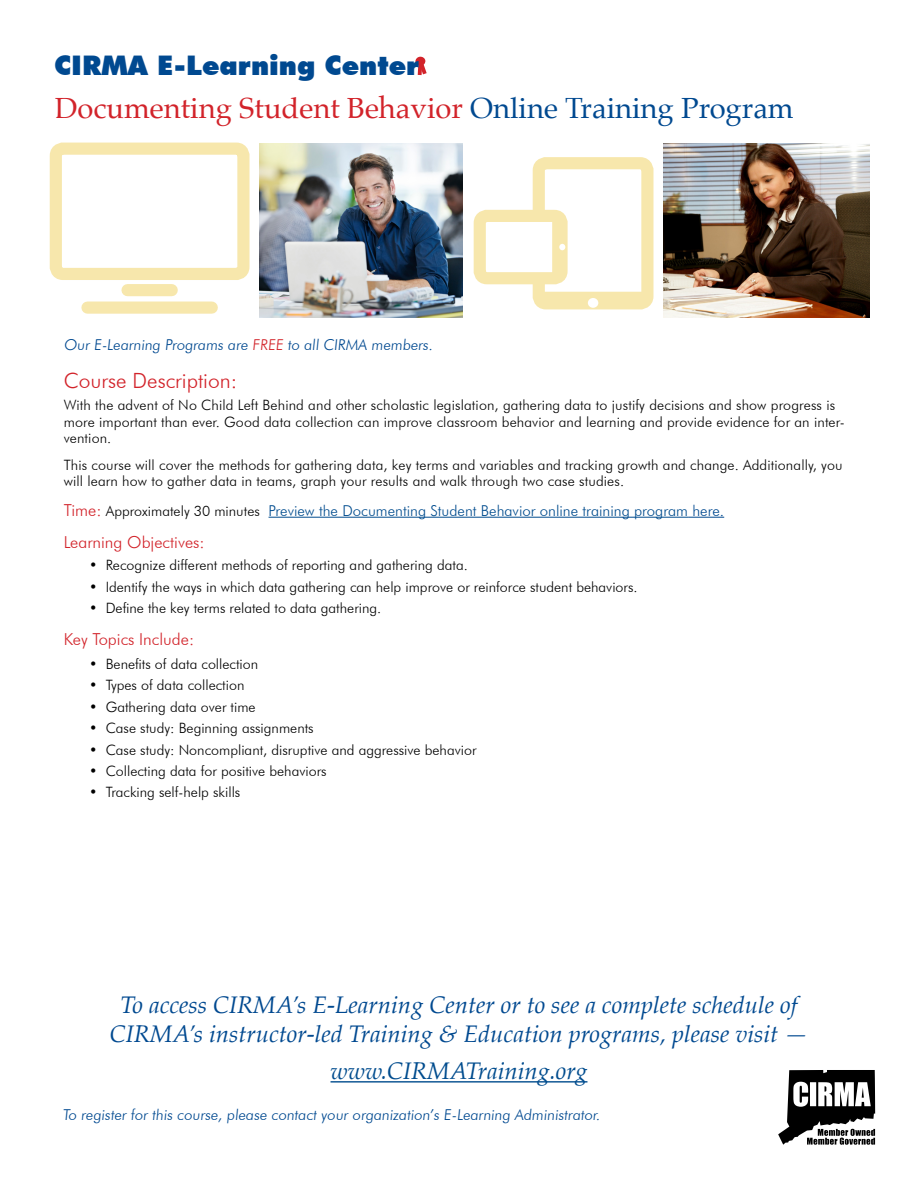
<style>
.page{position:relative;width:918px;height:1188px;background:#fff}
.page>*{position:absolute;margin:0;border:0;box-sizing:border-box;transform-origin:0 0}
.t1{font:29.1px "Palatino";color:#d2232a}
.t2{font:900 27px "Futura BT";color:#004990}
.t3{font:italic 24px/28.5px "Palatino";color:#004990;text-align:center}
.t4{font:italic 24px "Palatino";color:#004c8e}
.t5{font:300 21px "Futura BT";color:#d2232a}
.t6{font:300 16.5px/32.7px "Futura BT";color:#d2232a}
.t7{font:300 15px "Futura BT";color:#004990}
.t8{font:300 15px "Futura BT";color:#004c8e}
.t9{font:300 14.25px/16.5px "Futura BT";color:#000}
.s1{color:#004990}
.s2{color:#d2232a}
</style>
<div class="page">
<hr style="left:269px;top:517px;width:419px;height:1px;background:#004c8e">
<hr style="left:688px;top:517px;width:36px;height:1px;background:#004990">
<div style="left:533px;top:157px;width:120px;height:152px;border:12px solid #f7e7ac;border-radius:7px"></div>
<div style="left:540px;top:292px;width:105px;height:12px;background:#f7e7ac"></div>
<div style="left:588px;top:298px;width:10px;height:10px;background:#fff;border-radius:50%"></div>
<div style="left:480px;top:216px;width:82px;height:62px;background:#fff;border-radius:7px"></div>
<div style="left:474px;top:210px;width:94px;height:74px;border:12px solid #f7e7ac;border-radius:7px"></div>
<div style="left:552px;top:215px;width:12px;height:65px;background:#f7e7ac"></div>
<svg style="left:559px;top:244px;width:6px;height:6px"></svg>
<div style="left:50px;top:143px;width:200px;height:137px;border:12px solid #f7e7ac;border-radius:7px"></div>
<div style="left:128px;top:284px;width:44px;height:12px;background:#f7e7ac"></div>
<div style="left:87px;top:302px;width:125px;height:12px;background:#f7e7ac"></div>
<svg style="left:417px;top:65px;width:10px;height:10px"></svg>
<svg style="left:415px;top:56px;width:11px;height:10px"></svg>
<img style="left:663px;top:143px;width:206px;height:175px">
<svg style="left:778px;top:1070px;width:97px;height:75px"></svg>
<hr style="left:331px;top:1081px;width:256px;height:2px;background:#004c8e">
<img style="left:260px;top:143px;width:203px;height:175px">
<h2 class="t2" style="left:54px;top:49px;width:367px">CIRMA E-Learning Center</h2>
<h1 class="t1" style="left:55px;top:84px;width:740px">Documenting Student Behavior <span class="s1">Online Training Program</span></h1>
<p class="t7" style="left:64px;top:336px;width:372px">Our -E Learning Programs are <span class="s2">FREE</span> to all CIRMA members.</p>
<h3 class="t5" style="left:64px;top:368px;width:175px">Course Description:</h3>
<p class="t9" style="left:64px;top:397px;width:773px">With the advent of No Child Left Behind and other scholastic legislation, gathering data to justify decisions and show progress is</p>
<p class="t9" style="left:64px;top:430px;width:49px">vention.</p>
<p class="t9" style="left:64px;top:413px;width:783px">more important than ever. Good data collection can improve classroom behavior and learning and provide evidence for an inter-</p>
<p class="t9" style="left:64px;top:456px;width:780px">This course will cover the methods for gathering data, key terms and variables and tracking growth and change. Additionally, you will learn how to gather data in teams, graph your results and walk through two case studies.</p>
<p class="t8" style="left:269px;top:501px;width:457px">Preview the Documenting Student Behavior online training program <span class="s1">here.</span></p>
<p class="t6" style="left:64px;top:493px;width:142px">Time:<br>Learning Objectives:</p>
<p class="t9" style="left:106px;top:557px;width:364px">Recognize different methods of reporting and gathering data.</p>
<p class="t9" style="left:106px;top:502px;width:155px">Approximately 30 minutes</p>
<p class="t9" style="left:89px;top:557px;width:10px">•</p>
<p class="t9" style="left:89px;top:578px;width:10px">•</p>
<p class="t9" style="left:106px;top:578px;width:533px">Identify the ways in which data gathering can help improve or reinforce student behaviors.</p>
<p class="t9" style="left:106px;top:599px;width:277px">Define the key terms related to data gathering.</p>
<p class="t9" style="left:89px;top:599px;width:10px">•</p>
<p class="t6" style="left:64px;top:623px;width:132px">Key Topics Include:</p>
<p class="t9" style="left:106px;top:656px;width:154px">Benefits of data collection</p>
<p class="t9" style="left:89px;top:656px;width:10px">•</p>
<p class="t9" style="left:89px;top:677px;width:10px">•</p>
<p class="t9" style="left:106px;top:677px;width:140px">Types of data collection</p>
<p class="t9" style="left:89px;top:698px;width:10px">•</p>
<p class="t9" style="left:106px;top:698px;width:152px">Gathering data over time</p>
<p class="t9" style="left:89px;top:720px;width:10px">•</p>
<p class="t9" style="left:106px;top:720px;width:210px">Case study: Beginning assignments</p>
<p class="t9" style="left:89px;top:741px;width:10px">•</p>
<p class="t9" style="left:106px;top:741px;width:372px">Case study: Noncompliant, disruptive and aggressive behavior</p>
<p class="t9" style="left:89px;top:762px;width:10px">•</p>
<p class="t9" style="left:106px;top:762px;width:222px">Collecting data for positive behaviors</p>
<p class="t9" style="left:89px;top:784px;width:10px">•</p>
<p class="t9" style="left:106px;top:784px;width:136px">Tracking self-help skills</p>
<h3 class="t3" style="left:110px;top:990px;width:700px">To access CIRMA Es’ -Learning Center or to see a complete schedule of<br>CIRMA s’ instructor-led Training &amp; Education programs, please visit —</h3>
<h3 class="t4" style="left:331px;top:1051px;width:258px">www.CIRMATraining.org</h3>
<p class="t7" style="left:63px;top:1106px;width:371px">To register for this course, please contact your organization</p>
<p class="t7" style="left:429px;top:1106px;width:171px">-Es’ Learning Administrator</p>
<p class="t7" style="left:596px;top:1106px;width:8px">.</p>
</div>
